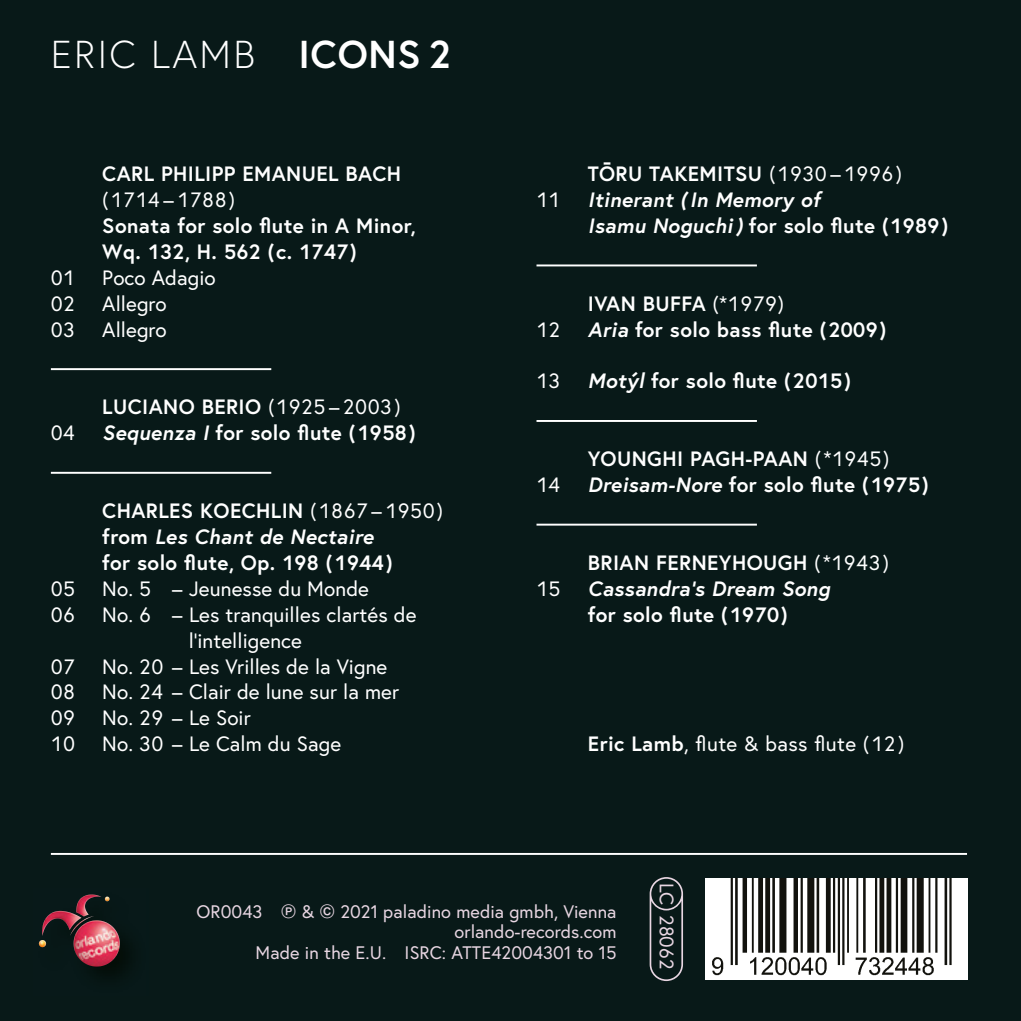
<style>
.page{position:relative;width:1021px;height:1021px;background:#fff}
.page>*{position:absolute;margin:0;border:0;box-sizing:border-box;transform-origin:0 0}
.t1{font:300 39px "Europa";letter-spacing:.06em;color:#fff}
.t2{font:700 20.7px/25.8px "Europa";letter-spacing:.02em;color:#fff}
.t3{font:20.7px/25.8px "Europa";letter-spacing:.005em;color:#fff}
.t4{font:italic 700 20.7px/25.8px "Europa";letter-spacing:.02em;color:#fff}
.t5{font:19.5px "Europa";color:#e8d6e2}
.t6{font:18px/20.7px "Europa";letter-spacing:.005em;color:#e8d6e2;text-align:right}
.s1{font-weight:700}
.s2{font-weight:400}
.s3{font-style:italic}
.s4{font-style:normal}
.s5{font-family:"N Haas Grotesk TX Pro 55 Rg"}
</style>
<div class="page">
<div style="left:0;top:0;width:1020px;height:1020px;background:#081918"></div>
<hr style="left:51px;top:368px;width:220px;height:2px;background:#fff">
<hr style="left:51px;top:472px;width:220px;height:2px;background:#fff">
<hr style="left:536px;top:264px;width:221px;height:2px;background:#fff">
<hr style="left:536px;top:420px;width:221px;height:2px;background:#fff">
<hr style="left:536px;top:523px;width:221px;height:2px;background:#fff">
<img style="left:705px;top:878px;width:262px;height:101px">
<img style="left:38px;top:894px;width:90px;height:80px">
<svg style="left:79px;top:894px;width:13px;height:6px"></svg>
<svg style="left:649px;top:877px;width:34px;height:104px"></svg>
<hr style="left:51px;top:853px;width:916px;height:1px;background:#fff">
<h1 class="t1" style="left:51px;top:30px;width:402px">ERIC LAMB <span class="s1">ICONS 2</span></h1>
<p class="t2" style="left:102px;top:160px;width:300px">CARL PHILIPP EMANUEL BACH</p>
<p class="t3" style="left:102px;top:186px;width:134px">(1714 – 1788)</p>
<p class="t2" style="left:102px;top:212px;width:315px">Sonata for solo flute in A Minor,<br>Wq. 132, H. 562 (c. 1747)</p>
<p class="t3" style="left:51px;top:264px;width:26px">01</p>
<p class="t3" style="left:102px;top:264px;width:115px">Poco Adagio</p>
<p class="t3" style="left:51px;top:290px;width:26px">02</p>
<p class="t3" style="left:102px;top:290px;width:66px">Allegro</p>
<p class="t3" style="left:51px;top:316px;width:26px">03</p>
<p class="t3" style="left:102px;top:316px;width:66px">Allegro</p>
<p class="t2" style="left:102px;top:393px;width:300px">LUCIANO BERIO <span class="s2">(1925 – 2003)</span></p>
<p class="t3" style="left:51px;top:420px;width:26px">04</p>
<p class="t2" style="left:102px;top:419px;width:315px"><span class="s3">Sequenza I</span> for solo flute (1958)</p>
<p class="t2" style="left:102px;top:497px;width:342px">CHARLES KOECHLIN <span class="s2">(1867 – 1950) </span>from <span class="s3">Les Chant de Nectaire<br></span>for solo flute, Op. 198 (1944)</p>
<p class="t3" style="left:51px;top:575px;width:26px">05</p>
<p class="t3" style="left:102px;top:575px;width:268px">No. 5 – Jeunesse du Monde</p>
<p class="t3" style="left:51px;top:601px;width:26px">06</p>
<p class="t3" style="left:189px;top:601px;width:229px;text-indent:-87px">No. 6 – Les tranquilles clartés de l’intelligence</p>
<p class="t3" style="left:51px;top:653px;width:26px">07</p>
<p class="t3" style="left:102px;top:653px;width:286px">No. 20 – Les Vrilles de la Vigne</p>
<p class="t3" style="left:51px;top:679px;width:26px">08</p>
<p class="t3" style="left:102px;top:679px;width:298px">No. 24 – Clair de lune sur la mer</p>
<p class="t3" style="left:51px;top:705px;width:26px">09</p>
<p class="t3" style="left:102px;top:705px;width:150px">No. 29 – Le Soir</p>
<p class="t3" style="left:51px;top:730px;width:26px">10</p>
<p class="t3" style="left:102px;top:730px;width:240px">No. 30 – Le Calm du Sage</p>
<p class="t2" style="left:588px;top:160px;width:316px">TŌRU TAKEMITSU <span class="s2">(1930 – 1996)</span></p>
<p class="t3" style="left:536px;top:186px;width:26px">11</p>
<p class="t4" style="left:588px;top:186px;width:362px">Itinerant ( In Memory of<br>Isamu Noguchi ) <span class="s4">for solo flute (1989)</span></p>
<p class="t2" style="left:588px;top:290px;width:198px">IVAN BUFFA <span class="s2">(*1979)</span></p>
<p class="t3" style="left:536px;top:316px;width:26px">12</p>
<p class="t2" style="left:588px;top:316px;width:300px"><span class="s3">Aria</span> for solo bass flute (2009)</p>
<p class="t3" style="left:536px;top:368px;width:26px">13</p>
<p class="t2" style="left:588px;top:368px;width:264px"><span class="s3">Motýl</span> for solo flute (2015)</p>
<p class="t2" style="left:588px;top:445px;width:303px">YOUNGHI PAGH-PAAN <span class="s2">(*1945)</span></p>
<p class="t3" style="left:536px;top:471px;width:26px">14</p>
<p class="t2" style="left:588px;top:471px;width:342px"><span class="s3">Dreisam-Nore</span> for solo flute (1975)</p>
<p class="t2" style="left:588px;top:549px;width:303px">BRIAN FERNEYHOUGH <span class="s2">(*1943)</span></p>
<p class="t3" style="left:536px;top:575px;width:26px">15</p>
<p class="t4" style="left:588px;top:575px;width:243px">Cassandra’s Dream Song</p>
<p class="t2" style="left:588px;top:601px;width:201px">for solo flute (1970)</p>
<p class="t3" style="left:588px;top:730px;width:318px"><span class="s1">Eric Lamb</span>, flute &amp; bass flute (12)</p>
<p class="t6" style="left:196px;top:900px;width:421px">OR0043 <span class="s5">Ⓟ</span> &amp; <span class="s5">©</span> 2021 paladino media gmbh, Vienna orlando-records.com<br>Made in the E.U. ISRC: ATTE42004301 to 15</p>
<p class="t5" style="left:679px;top:882px;width:23px;rotate:90deg">LC</p>
<p class="t5" style="left:679px;top:915px;width:56px;rotate:90deg">28062</p>
</div>
